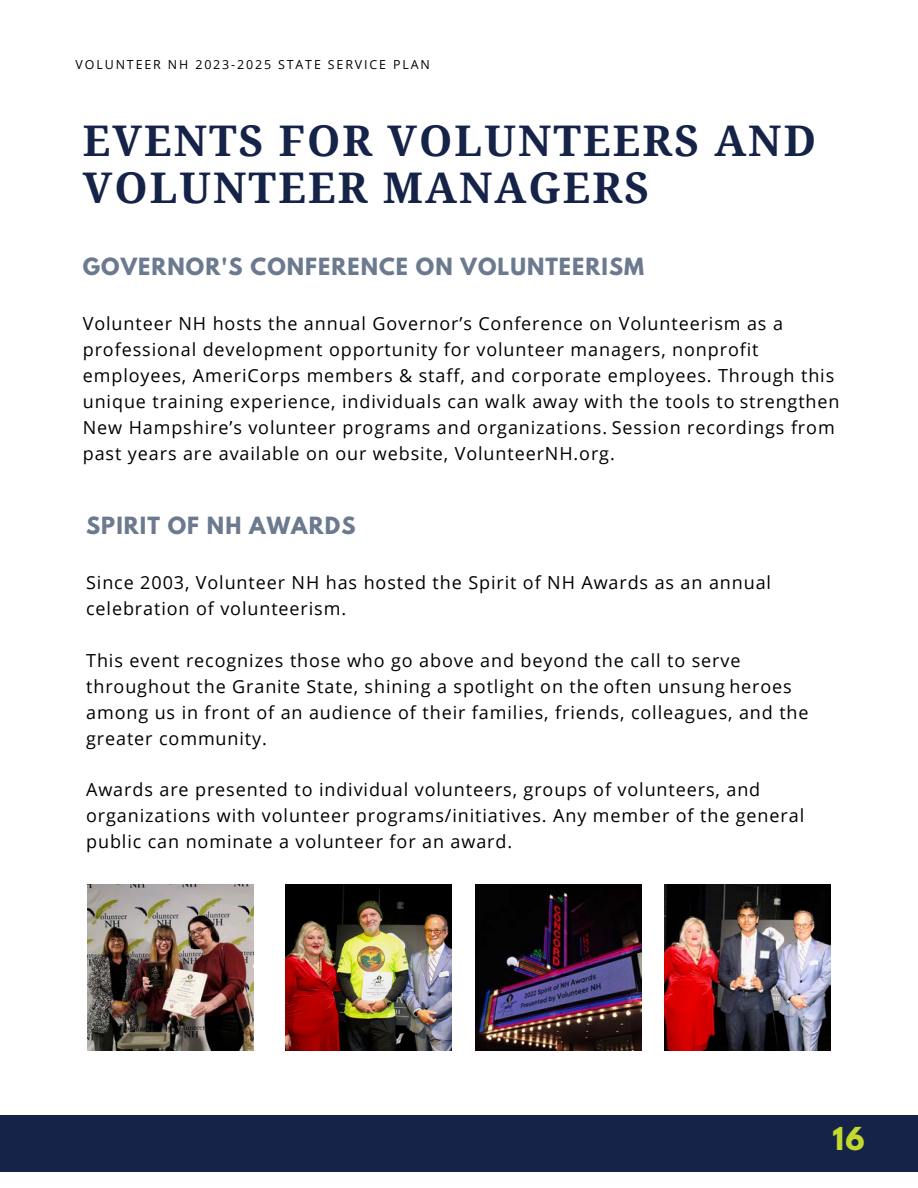
<style>
.page{position:relative;width:918px;height:1188px;background:#fff}
.page>*{position:absolute;margin:0;border:0;box-sizing:border-box;transform-origin:0 0}
.t1{font:700 42.3px/47.2px "Noto Serif";letter-spacing:.05em;color:#152348}
.t2{font:700 28.05px "League Spartan";color:#c4d82e}
.t3{font:700 21px "League Spartan";letter-spacing:.05em;color:#6b7a8f}
.t4{font:18px/25.8px "Open Sans";letter-spacing:.05em;color:#000}
.t5{font:12.45px "Open Sans";letter-spacing:.15em;color:#000}
</style>
<div class="page">
<div style="left:0;top:1115px;width:918px;height:56px;background:#152348"></div>
<img style="left:87px;top:884px;width:166px;height:166px">
<img style="left:475px;top:884px;width:166px;height:166px">
<img style="left:285px;top:884px;width:166px;height:166px">
<img style="left:665px;top:884px;width:166px;height:166px">
<p class="t5" style="left:76px;top:56px;width:356px">VOLUNTEER NH 2023-2025 STATE SERVICE PLAN</p>
<h1 class="t1" style="left:83px;top:116px;width:735px">EVENTS FOR VOLUNTEERS AND<br>VOLUNTEER MANAGERS</h1>
<p class="t3" style="left:83px;top:256px;width:563px">GOVERNOR'S CONFERENCE ON VOLUNTEERISM</p>
<p class="t4" style="left:83px;top:310px;width:758px">Volunteer NH hosts the annual Governor’s Conference on Volunteerism as a professional development opportunity for volunteer managers, nonprofit employees, AmeriCorps members &amp; staff, and corporate employees. Through this unique training experience, individuals can walk away with the tools to strengthen New Hampshire’s volunteer programs and organizations. Session recordings from past years are available on our website, VolunteerNH.org.</p>
<p class="t3" style="left:86px;top:515px;width:271px">SPIRIT OF NH AWARDS</p>
<p class="t4" style="left:86px;top:569px;width:687px">Since 2003, Volunteer NH has hosted the Spirit of NH Awards as an annual celebration of volunteerism.</p>
<p class="t4" style="left:86px;top:647px;width:724px">This event recognizes those who go above and beyond the call to serve throughout the Granite State, shining a spotlight on the often unsung heroes among us in front of an audience of their families, friends, colleagues, and the greater community.</p>
<p class="t4" style="left:86px;top:776px;width:720px">Awards are presented to individual volunteers, groups of volunteers, and organizations with volunteer programs/initiatives. Any member of the general public can nominate a volunteer for an award.</p>
<h2 class="t2" style="left:833px;top:1125px;width:34px">16</h2>
</div>
